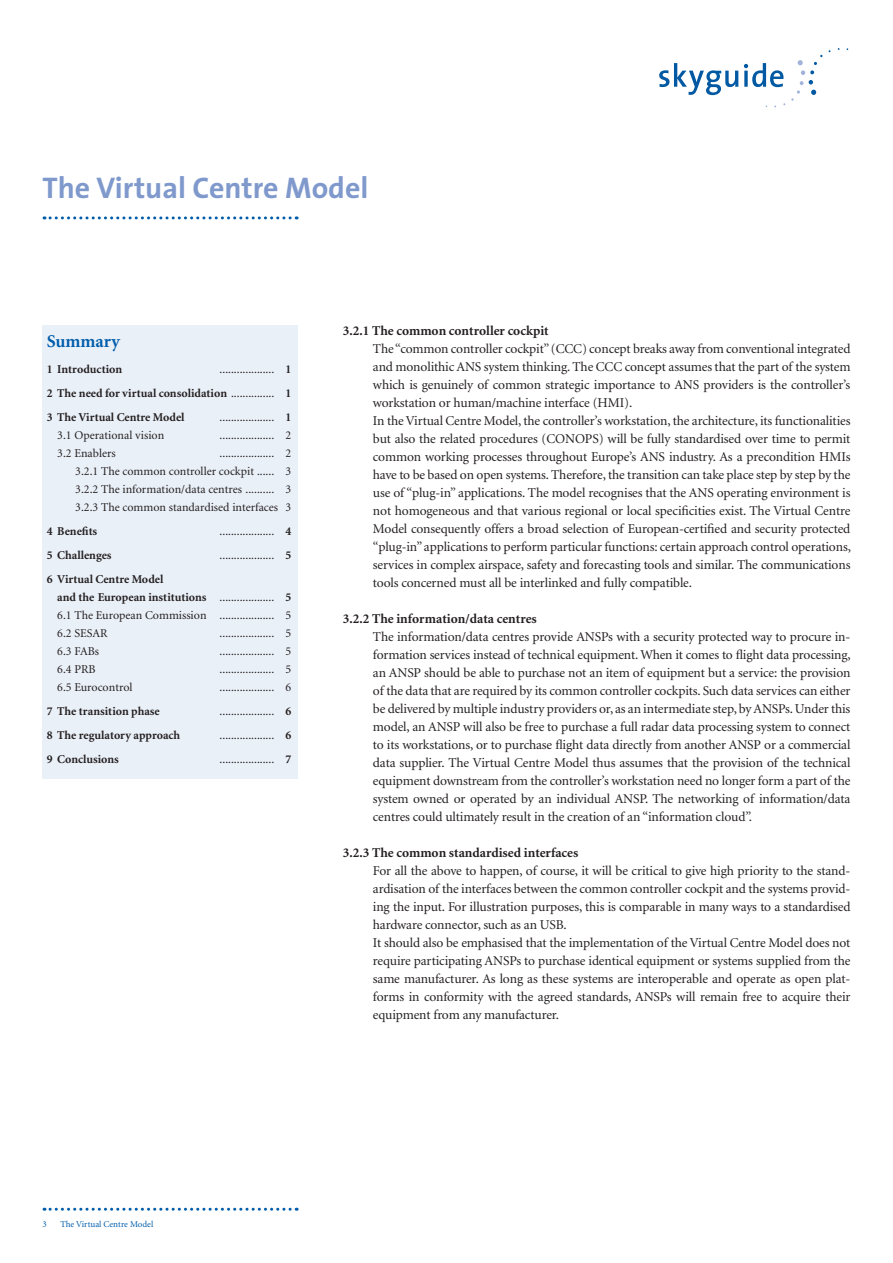
<style>
.page{position:relative;width:893px;height:1263px;background:#fff}
.page>*{position:absolute;margin:0;border:0;box-sizing:border-box;transform-origin:0 0}
.t1{font:700 30px "The Sans";color:#7f99cd}
.t2{font:700 18px "Minion";color:#015dab}
.texte{font:13.5px/18px "Minion";letter-spacing:-.01em;color:#231f20;text-align:justify}
.texte_gras{font:700 13.5px "Minion";color:#231f20}
.t3{font:12px "Minion";color:#231f20}
.t4{font:700 12px "Minion";color:#231f20}
.t5{font:9px "Minion";color:#015dab}
.s1{font-weight:700}
.s2{font-weight:400}
</style>
<div class="page">
<svg style="left:44px;top:1208px;width:253px;height:3px"></svg>
<svg style="left:44px;top:216px;width:253px;height:3px"></svg>
<svg style="left:791px;top:55px;width:31px;height:46px"></svg>
<svg style="left:659px;top:63px;width:79px;height:32px"></svg>
<svg style="left:744px;top:63px;width:39px;height:24px"></svg>
<div style="left:43px;top:325px;width:255px;height:454px;background:#eaf0f8"></div>
<p class="t1" style="left:43px;top:163px;width:327px">The Virtual Centre Model</p>
<p class="t2" style="left:47px;top:332px;width:75px">Summary</p>
<p class="t4" style="left:47px;top:363px;width:77px">1 Introduction</p>
<p class="t3" style="left:220px;top:363px;width:73px">................... <span class="s1">1</span></p>
<p class="t4" style="left:47px;top:387px;width:246px">2 The need for virtual consolidation <span class="s2">...............</span> 1</p>
<p class="t4" style="left:47px;top:411px;width:139px">3 The Virtual Centre Model</p>
<p class="t3" style="left:220px;top:411px;width:73px">................... <span class="s1">1</span></p>
<p class="t3" style="left:57px;top:429px;width:108px">3.1 Operational vision</p>
<p class="t3" style="left:220px;top:429px;width:73px">................... 2</p>
<p class="t3" style="left:57px;top:447px;width:60px">3.2 Enablers</p>
<p class="t3" style="left:220px;top:447px;width:73px">................... 2</p>
<p class="t3" style="left:75px;top:465px;width:217px">3.2.1 The common controller cockpit ...... 3</p>
<p class="t3" style="left:75px;top:483px;width:217px">3.2.2 The information/data centres .......... 3</p>
<p class="t3" style="left:75px;top:501px;width:217px">3.2.3 The common standardised interfaces 3</p>
<p class="t4" style="left:47px;top:525px;width:52px">4 Benefits</p>
<p class="t3" style="left:220px;top:525px;width:73px">................... <span class="s1">4</span></p>
<p class="t4" style="left:47px;top:549px;width:66px">5 Challenges</p>
<p class="t3" style="left:220px;top:549px;width:73px">................... <span class="s1">5</span></p>
<p class="t4" style="left:47px;top:573px;width:118px">6 Virtual Centre Model</p>
<p class="t4" style="left:57px;top:591px;width:235px">and the European institutions <span class="s2">...................</span> 5</p>
<p class="t3" style="left:57px;top:609px;width:235px">6.1 The European Commission ................... 5</p>
<p class="t3" style="left:57px;top:627px;width:52px">6.2 SESAR</p>
<p class="t3" style="left:220px;top:627px;width:73px">................... 5</p>
<p class="t3" style="left:57px;top:645px;width:43px">6.3 FABs</p>
<p class="t3" style="left:220px;top:645px;width:73px">................... 5</p>
<p class="t3" style="left:57px;top:663px;width:40px">6.4 PRB</p>
<p class="t3" style="left:220px;top:663px;width:73px">................... 5</p>
<p class="t3" style="left:57px;top:681px;width:77px">6.5 Eurocontrol</p>
<p class="t3" style="left:220px;top:681px;width:73px">................... 6</p>
<p class="t4" style="left:47px;top:705px;width:115px">7 The transition phase</p>
<p class="t3" style="left:220px;top:705px;width:73px">................... <span class="s1">6</span></p>
<p class="t4" style="left:47px;top:729px;width:135px">8 The regulatory approach</p>
<p class="t3" style="left:220px;top:729px;width:73px">................... <span class="s1">6</span></p>
<p class="t4" style="left:47px;top:753px;width:74px">9 Conclusions</p>
<p class="t3" style="left:220px;top:753px;width:73px">................... <span class="s1">7</span></p>
<p class="texte_gras" style="left:343px;top:324px;width:207px">3.2.1 The common controller cockpit</p>
<p class="texte" style="left:373px;top:341px;width:479px">The “common controller cockpit” (CCC) concept breaks away from conventional integrated and monolithic ANS system thinking. The CCC concept assumes that the part of the system which is genuinely of common strategic importance to ANS providers is the controller’s workstation or human/machine interface (HMI).</p>
<p class="texte" style="left:373px;top:413px;width:479px">In the Virtual Centre Model, the controller’s workstation, the architecture, its functionalities but also the related procedures (CONOPS) will be fully standardised over time to permit common working processes throughout Europe’s ANS industry. As a precondition HMIs have to be based on open systems. Therefore, the transition can take place step by step by the use of “plug-in” applications. The model recognises that the ANS operating environment is not homogeneous and that various regional or local specificities exist. The Virtual Centre Model consequently offers a broad selection of European-certified and security protected “plug-in” applications to perform particular functions: certain approach control operations, services in complex airspace, safety and forecasting tools and similar. The communications tools concerned must all be interlinked and fully compatible.</p>
<p class="texte_gras" style="left:343px;top:612px;width:195px">3.2.2 The information/data centres</p>
<p class="texte" style="left:373px;top:629px;width:479px">The information/data centres provide ANSPs with a security protected way to procure in&shy;formation services instead of technical equipment. When it comes to flight data processing, an ANSP should be able to purchase not an item of equipment but a service: the provision of the data that are required by its common controller cockpits. Such data services can either be delivered by multiple industry providers or, as an intermediate step, by ANSPs. Under this model, an ANSP will also be free to purchase a full radar data processing system to connect to its workstations, or to purchase flight data directly from another ANSP or a commercial data supplier. The Virtual Centre Model thus assumes that the provision of the technical equipment downstream from the controller’s workstation need no longer form a part of the system owned or operated by an individual ANSP. The networking of information/data centres could ultimately result in the creation of an “information cloud”.</p>
<p class="texte_gras" style="left:343px;top:846px;width:237px">3.2.3 The common standardised interfaces</p>
<p class="texte" style="left:373px;top:862px;width:479px">For all the above to happen, of course, it will be critical to give high priority to the stand&shy;ardisation of the interfaces between the common controller cockpit and the systems provid&shy;ing the input. For illustration purposes, this is comparable in many ways to a standardised hardware connector, such as an USB.</p>
<p class="texte" style="left:373px;top:934px;width:479px">It should also be emphasised that the implementation of the Virtual Centre Model does not require participating ANSPs to purchase identical equipment or systems supplied from the same manufacturer. As long as these systems are interoperable and operate as open plat&shy;forms in conformity with the agreed standards, ANSPs will remain free to acquire their equipment from any manufacturer.</p>
<p class="t5" style="left:43px;top:1220px;width:6px">3</p>
<p class="t5" style="left:60px;top:1220px;width:95px">The Virtual Centre Model</p>
</div>
